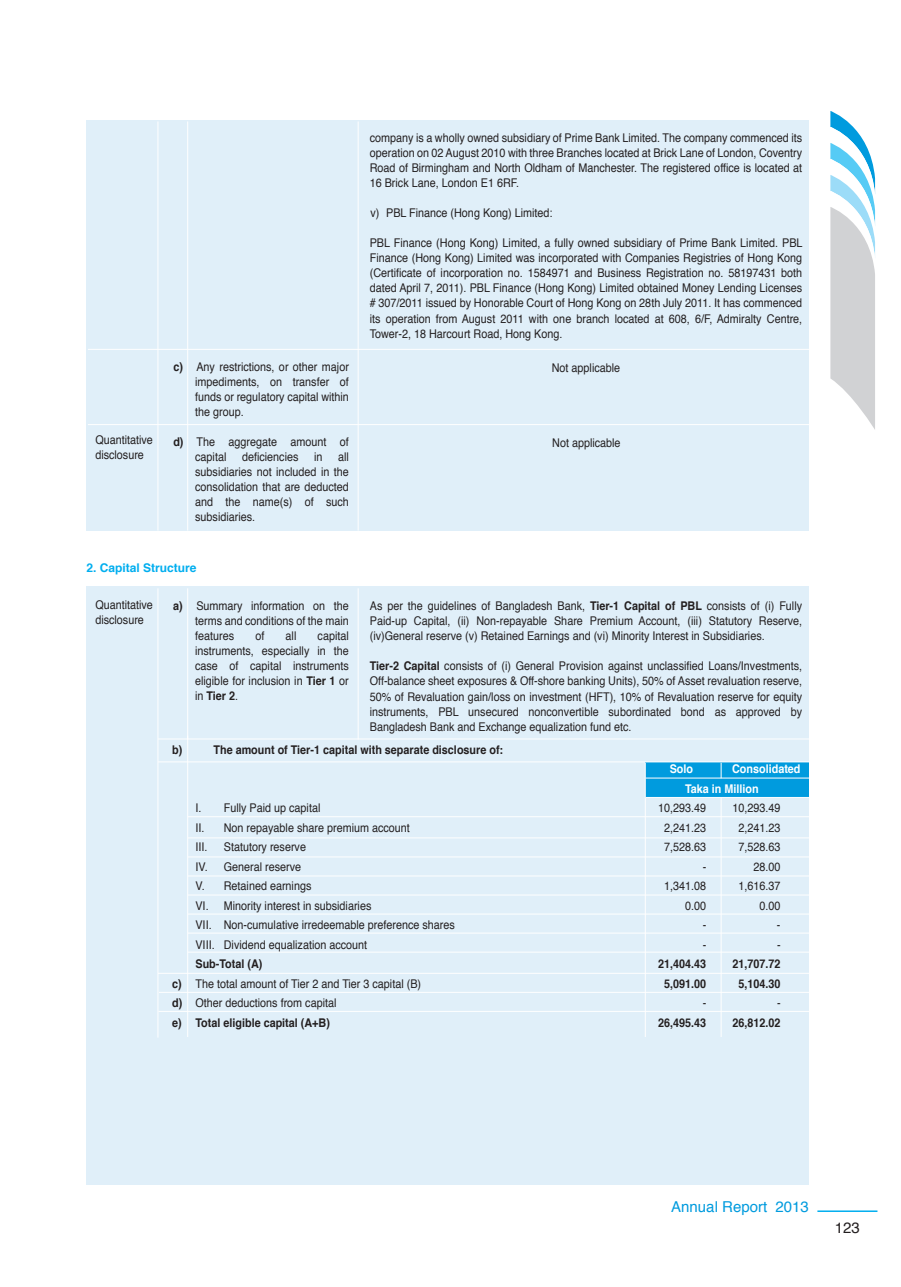
<style>
.page{position:relative;width:901px;height:1287px;background:#fff}
.page>*{position:absolute;margin:0;border:0;box-sizing:border-box;transform-origin:0 0}
.t1{font:15px "Helvetica";color:#009bde}
.t2{font:15px "Helvetica";color:#231f20}
.t3{font:12px/15px "Helvetica";color:#231f20;text-align:justify;scale:.9 1}
.t4{font:700 12px "Helvetica";color:#231f20;scale:.9 1}
.t5{font:700 12px/19.5px "Helvetica";color:#fff;scale:.9 1}
.t6{font:700 12px "Helvetica";color:#00aeef}
.s1{font-weight:700}
</style>
<div class="page">
<svg style="left:830px;top:111px;width:45px;height:319px"></svg>
<hr style="left:817px;top:1210px;width:60px;height:1px;background:#00aeef">
<div style="left:87px;top:586px;width:722px;height:598px;background:#e0eff9"></div>
<div style="left:645px;top:762px;width:164px;height:35px;background:#009bde"></div>
<div style="left:87px;top:120px;width:722px;height:410px;background:#e0eff9"></div>
<hr style="left:358px;top:121px;width:1px;height:409px;background:#fff">
<hr style="left:158px;top:121px;width:1px;height:409px;background:#fff">
<hr style="left:88px;top:349px;width:721px;height:1px;background:#fff">
<hr style="left:88px;top:424px;width:721px;height:1px;background:#fff">
<hr style="left:358px;top:588px;width:1px;height:151px;background:#fff">
<hr style="left:158px;top:588px;width:1px;height:449px;background:#fff">
<hr style="left:187px;top:121px;width:1px;height:409px;background:#fff">
<hr style="left:187px;top:588px;width:1px;height:151px;background:#fff">
<hr style="left:187px;top:735px;width:1px;height:301px;background:#fff">
<hr style="left:645px;top:762px;width:1px;height:274px;background:#fff">
<hr style="left:721px;top:797px;width:1px;height:239px;background:#fff">
<svg style="left:721px;top:762px;width:1px;height:15px"></svg>
<hr style="left:645px;top:777px;width:164px;height:1px;background:#fff">
<hr style="left:645px;top:796px;width:164px;height:1px;background:#fff">
<hr style="left:158px;top:738px;width:651px;height:1px;background:#fff">
<hr style="left:158px;top:761px;width:651px;height:1px;background:#fff">
<hr style="left:188px;top:816px;width:621px;height:1px;background:#fff">
<hr style="left:188px;top:837px;width:621px;height:1px;background:#fff">
<hr style="left:188px;top:856px;width:621px;height:1px;background:#fff">
<hr style="left:188px;top:875px;width:621px;height:1px;background:#fff">
<hr style="left:188px;top:894px;width:621px;height:1px;background:#fff">
<hr style="left:188px;top:913px;width:621px;height:1px;background:#fff">
<hr style="left:188px;top:932px;width:621px;height:1px;background:#fff">
<hr style="left:188px;top:951px;width:621px;height:1px;background:#fff">
<hr style="left:158px;top:972px;width:651px;height:1px;background:#fff">
<hr style="left:159px;top:991px;width:650px;height:1px;background:#fff">
<hr style="left:158px;top:1010px;width:651px;height:1px;background:#fff">
<p class="t3" style="left:370px;top:131px;width:482px">company is a wholly owned subsidiary of Prime Bank Limited. The company commenced its operation on 02 August 2010 with three Branches located at Brick Lane of London, Coventry Road of Birmingham and North Oldham of Manchester. The registered office is located at 16 Brick Lane, London E1 6RF.</p>
<p class="t3" style="left:370px;top:206px;width:204px">v) PBL Finance (Hong Kong) Limited:</p>
<p class="t3" style="left:370px;top:236px;width:482px">PBL Finance (Hong Kong) Limited, a fully owned subsidiary of Prime Bank Limited. PBL Finance (Hong Kong) Limited was incorporated with Companies Registries of Hong Kong (Certificate of incorporation no. 1584971 and Business Registration no. 58197431 both dated April 7, 2011). PBL Finance (Hong Kong) Limited obtained Money Lending Licenses # 307/2011 issued by Honorable Court of Hong Kong on 28th July 2011. It has commenced its operation from August 2011 with one branch located at 608, 6/F, Admiralty Centre, Tower-2, 18 Harcourt Road, Hong Kong.</p>
<p class="t3" style="left:552px;top:360px;width:78px">Not applicable</p>
<p class="t3" style="left:195px;top:359px;width:172px;text-indent:-22px"><span class="s1">c)</span> Any restrictions, or other major impediments, on transfer of funds or regulatory capital within the group.</p>
<p class="t3" style="left:195px;top:434px;width:172px;text-indent:-22px"><span class="s1">d)</span> The aggregate amount of capital</p>
<p class="t3" style="left:95px;top:432px;width:66px">Quantitative</p>
<p class="t3" style="left:552px;top:435px;width:78px">Not applicable</p>
<p class="t3" style="left:95px;top:447px;width:56px">disclosure</p>
<p class="t3" style="left:242px;top:449px;width:64px">deficiencies</p>
<p class="t3" style="left:314px;top:449px;width:11px">in</p>
<p class="t3" style="left:195px;top:449px;width:172px;text-indent:143px">all subsidiaries not included in the consolidation that are deducted and the name(s) of such subsidiaries.</p>
<p class="t6" style="left:87px;top:557px;width:112px">2. Capital Structure</p>
<p class="t3" style="left:95px;top:597px;width:66px">Quantitative disclosure</p>
<p class="t3" style="left:195px;top:598px;width:172px;text-indent:-22px"><span class="s1">a)</span> Summary information on the terms and conditions of the main features</p>
<p class="t3" style="left:255px;top:628px;width:12px">of</p>
<p class="t3" style="left:286px;top:628px;width:13px">all</p>
<p class="t3" style="left:195px;top:628px;width:172px;text-indent:123px">capital instruments, especially in the case of capital instruments eligible for inclusion in <span class="s1">Tier 1</span> or in <span class="s1">Tier 2</span>.</p>
<p class="t3" style="left:370px;top:599px;width:482px">As per the guidelines of Bangladesh Bank, <span class="s1">Tier-1 Capital of PBL</span> consists of (i) Fully Paid-up Capital, (ii) Non-repayable Share Premium Account, (iii) Statutory Reserve, (iv)General reserve (v) Retained Earnings and (vi) Minority Interest in Subsidiaries.</p>
<p class="t3" style="left:370px;top:659px;width:482px"><span class="s1">Tier-2 Capital</span> consists of (i) General Provision against unclassified Loans/Investments, Off-balance sheet exposures &amp; Off-shore banking Units), 50% of Asset revaluation reserve, 50% of Revaluation gain/loss on investment (HFT), 10% of Revaluation reserve for equity instruments, PBL unsecured nonconvertible subordinated bond as approved by Bangladesh Bank and Exchange equalization fund etc.</p>
<p class="t4" style="left:172px;top:739px;width:13px">b)</p>
<p class="t4" style="left:213px;top:739px;width:323px">The amount of Tier-1 capital with separate disclosure of:</p>
<p class="t5" style="left:670px;top:759px;width:28px">Solo</p>
<p class="t5" style="left:685px;top:759px;width:130px;text-indent:47px">Consolidated<br>Taka in Million</p>
<p class="t3" style="left:195px;top:800px;width:140px">I. Fully Paid up capital</p>
<p class="t3" style="left:658px;top:800px;width:55px">10,293.49</p>
<p class="t3" style="left:732px;top:800px;width:55px">10,293.49</p>
<p class="t3" style="left:195px;top:820px;width:240px">II. Non repayable share premium account</p>
<p class="t3" style="left:664px;top:820px;width:48px">2,241.23</p>
<p class="t3" style="left:738px;top:820px;width:48px">2,241.23</p>
<p class="t3" style="left:195px;top:839px;width:15px">III.</p>
<p class="t3" style="left:224px;top:839px;width:93px">Statutory reserve</p>
<p class="t3" style="left:664px;top:839px;width:48px">7,528.63</p>
<p class="t3" style="left:738px;top:839px;width:48px">7,528.63</p>
<p class="t3" style="left:195px;top:859px;width:119px">IV. General reserve</p>
<p class="t3" style="left:703px;top:859px;width:5px">-</p>
<p class="t3" style="left:753px;top:859px;width:32px">28.00</p>
<p class="t3" style="left:195px;top:878px;width:130px">V. Retained earnings</p>
<p class="t3" style="left:664px;top:878px;width:48px">1,341.08</p>
<p class="t3" style="left:738px;top:878px;width:48px">1,616.37</p>
<p class="t3" style="left:195px;top:898px;width:197px">VI. Minority interest in subsidiaries</p>
<p class="t3" style="left:685px;top:898px;width:25px">0.00</p>
<p class="t3" style="left:759px;top:898px;width:25px">0.00</p>
<p class="t3" style="left:195px;top:917px;width:290px">VII. Non-cumulative irredeemable preference shares</p>
<p class="t3" style="left:703px;top:917px;width:5px">-</p>
<p class="t3" style="left:777px;top:917px;width:5px">-</p>
<p class="t3" style="left:195px;top:937px;width:192px">VIII. Dividend equalization account</p>
<p class="t3" style="left:703px;top:937px;width:5px">-</p>
<p class="t3" style="left:777px;top:937px;width:5px">-</p>
<p class="t4" style="left:195px;top:954px;width:76px">Sub-Total (A)</p>
<p class="t4" style="left:658px;top:954px;width:55px">21,404.43</p>
<p class="t4" style="left:732px;top:954px;width:55px">21,707.72</p>
<p class="t3" style="left:172px;top:976px;width:278px"><span class="s1">c)</span> The total amount of Tier 2 and Tier 3 capital (B)</p>
<p class="t4" style="left:664px;top:973px;width:48px">5,091.00</p>
<p class="t4" style="left:738px;top:973px;width:48px">5,104.30</p>
<p class="t3" style="left:172px;top:995px;width:184px"><span class="s1">d)</span> Other deductions from capital</p>
<p class="t3" style="left:703px;top:995px;width:5px">-</p>
<p class="t3" style="left:777px;top:995px;width:5px">-</p>
<p class="t4" style="left:172px;top:1012px;width:177px">e) Total eligible capital (A+B)</p>
<p class="t4" style="left:658px;top:1012px;width:55px">26,495.43</p>
<p class="t4" style="left:732px;top:1012px;width:55px">26,812.02</p>
<p class="t1" style="left:671px;top:1195px;width:139px">Annual Report 2013</p>
<p class="t2" style="left:835px;top:1215px;width:27px">123</p>
</div>
